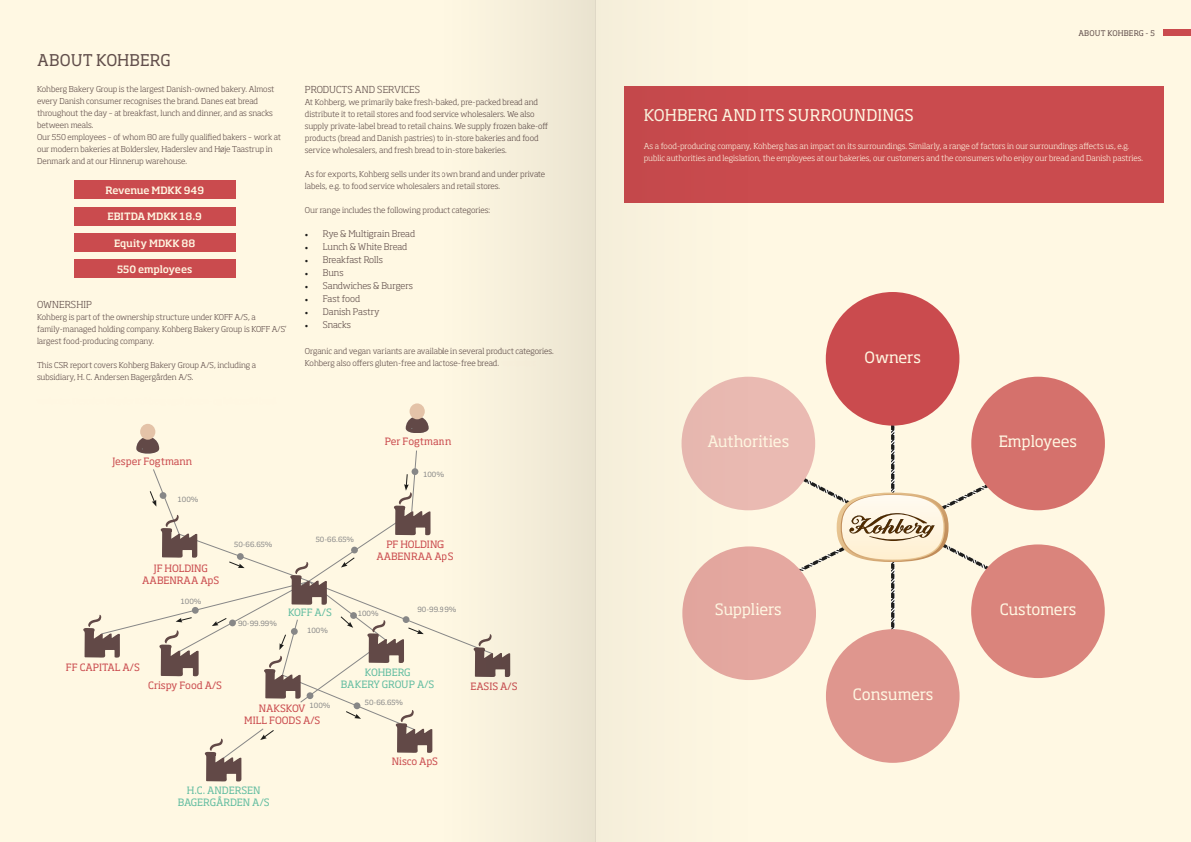
<style>
.page{position:relative;width:1191px;height:842px;background:#fff8e3}
.page>*{position:absolute;margin:0;border:0;box-sizing:border-box;transform-origin:0 0}
.t1{font:16px "Soho Std";letter-spacing:.015em;color:#fff7e2}
.t2{font:16px "Soho Std";letter-spacing:.005em;color:#614e4b}
.t3{font:15.4px "Soho Std";letter-spacing:-.01em;color:#fff7e2}
.t4{font:10px "Soho Std";color:#ca4b4e}
.t5{font:10px "Soho Std";color:#63bda1}
.t6{font:500 10px "Soho Std";color:#fff7e2}
.t7{font:10px "Soho Std";letter-spacing:-.02em;color:#ca4b4e}
.t8{font:500 10px "Soho Std";letter-spacing:-.02em;color:#fff7e2}
.t9{font:10px "Soho Std";letter-spacing:-.02em;color:#63bda1}
.t10{font:300 9.5px "Soho Std";letter-spacing:.015em;color:#614e4b}
.t11{font:300 9px "Soho Std";letter-spacing:-.005em;color:#614e4b}
.t12{font:300 8px/12px "Soho Std";letter-spacing:-.005em;color:#614e4b}
.t13{font:300 8px/12px "Soho Std";letter-spacing:-.005em;color:#fff7e2}
.t14{font:7.7px "Soho Std";letter-spacing:.015em;color:#614e4b}
.t15{font:7.1px "Soho Std";color:#878787}
.s1{font-family:"Minion Pro";font-weight:400;color:#1d1d1b}
.s2{color:#fff7e2}
</style>
<div class="page">
<div style="left:1163px;top:30px;width:28px;height:6px;background:#ca4b4e"></div>
<div style="left:825px;top:292px;width:134px;height:134px;background:#ca4b4e;border-radius:50%"></div>
<div style="left:971px;top:377px;width:134px;height:133px;background:#d5716c;border-radius:50%"></div>
<div style="left:971px;top:544px;width:133px;height:134px;background:#da847c;border-radius:50%"></div>
<div style="left:826px;top:629px;width:133px;height:134px;background:#df968e;border-radius:50%"></div>
<div style="left:682px;top:546px;width:134px;height:134px;background:#e5a8a0;border-radius:50%"></div>
<div style="left:681px;top:377px;width:134px;height:133px;background:#eabab2;border-radius:50%"></div>
<svg style="left:776px;top:414px;width:232px;height:224px"></svg>
<div style="left:624px;top:86px;width:539px;height:117px;background:#ca4b4e"></div>
<div style="left:74px;top:181px;width:161px;height:18px;background:#ca4b4e"></div>
<div style="left:74px;top:207px;width:161px;height:18px;background:#ca4b4e"></div>
<div style="left:74px;top:233px;width:161px;height:19px;background:#ca4b4e"></div>
<div style="left:74px;top:260px;width:161px;height:18px;background:#ca4b4e"></div>
<svg style="left:83px;top:403px;width:359px;height:379px"></svg>
<div style="left:442px;top:0;width:153px;height:842px;background:#f5eeda"></div>
<svg style="left:595px;top:0;width:153px;height:842px"></svg>
<p class="t2" style="left:37px;top:50px;width:135px">ABOUT KOHBERG</p>
<p class="t12" style="left:37px;top:83px;width:239px">Kohberg Bakery Group is the largest Danish-owned bakery. Almost every Danish consumer recognises the brand. Danes eat bread throughout the day – at breakfast, lunch and dinner, and as snacks between meals.</p>
<p class="t12" style="left:37px;top:131px;width:245px">Our 550 employees – of whom 80 are fully qualified bakers – work at our modern bakeries at Bolderslev, Haderslev and Høje Taastrup in<br>Denmark and at our Hinnerup warehouse.</p>
<p class="t8" style="left:105px;top:184px;width:100px">Revenue MDKK 949</p>
<p class="t6" style="left:108px;top:210px;width:96px">EBITDA MDKK 18.9</p>
<p class="t6" style="left:114px;top:237px;width:83px">Equity MDKK 88</p>
<p class="t6" style="left:117px;top:263px;width:77px">550 employees</p>
<p class="t10" style="left:37px;top:299px;width:56px">OWNERSHIP</p>
<p class="t12" style="left:37px;top:311px;width:251px">Kohberg is part of the ownership structure under KOFF A/S, a family-managed holding company. Kohberg Bakery Group is KOFF A/S’ largest food-producing company.</p>
<p class="t12" style="left:37px;top:359px;width:221px">This CSR report covers Kohberg Bakery Group A/S, including a subsidiary, H. C. Andersen Bagergården A/S.</p>
<p class="t10" style="left:305px;top:83px;width:117px">PRODUCTS AND SERVICES</p>
<p class="t12" style="left:305px;top:96px;width:245px">At Kohberg, we primarily bake fresh-baked, pre-packed bread and distribute it to retail stores and food service wholesalers. We also supply private-label bread to retail chains. We supply frozen bake-off products (bread and Danish pastries) to in-store bakeries and food service wholesalers, and fresh bread to in-store bakeries.</p>
<p class="t12" style="left:305px;top:168px;width:242px">As for exports, Kohberg sells under its own brand and under private labels, e.g. to food service wholesalers and retail stores.</p>
<p class="t12" style="left:305px;top:204px;width:187px">Our range includes the following product categories:</p>
<p class="t11" style="left:305px;top:228px;width:112px"><span class="s1">•</span> Rye &amp; Multigrain Bread</p>
<p class="t11" style="left:305px;top:241px;width:104px"><span class="s1">•</span> Lunch &amp; White Bread</p>
<p class="t11" style="left:305px;top:254px;width:80px"><span class="s1">•</span> Breakfast Rolls</p>
<p class="t11" style="left:305px;top:267px;width:40px"><span class="s1">•</span> Buns</p>
<p class="t11" style="left:305px;top:280px;width:110px"><span class="s1">•</span> Sandwiches &amp; Burgers</p>
<p class="t11" style="left:305px;top:293px;width:57px"><span class="s1">•</span> Fast food</p>
<p class="t11" style="left:305px;top:306px;width:76px"><span class="s1">•</span> Danish Pastry</p>
<p class="t11" style="left:305px;top:319px;width:48px"><span class="s1">•</span> Snacks</p>
<p class="t12" style="left:305px;top:345px;width:250px">Organic and vegan variants are available in several product categories.<br>Kohberg also offers gluten-free and lactose-free bread. <span class="s2">varianter.</span></p>
<p class="t4" style="left:112px;top:455px;width:81px">Jesper Fogtmann</p>
<p class="t15" style="left:178px;top:495px;width:22px">100%</p>
<p class="t7" style="left:154px;top:562px;width:55px">JF HOLDING</p>
<p class="t4" style="left:142px;top:574px;width:79px">AABENRAA ApS</p>
<p class="t15" style="left:181px;top:597px;width:22px">100%</p>
<p class="t15" style="left:234px;top:540px;width:40px">50-66.65%</p>
<p class="t4" style="left:385px;top:434px;width:68px">Per Fogtmann</p>
<p class="t15" style="left:423px;top:470px;width:22px">100%</p>
<p class="t15" style="left:316px;top:534px;width:40px">50-66.65%</p>
<p class="t7" style="left:386px;top:538px;width:59px">PF HOLDING</p>
<p class="t4" style="left:376px;top:550px;width:79px">AABENRAA ApS</p>
<p class="t4" style="left:66px;top:661px;width:75px">FF CAPITAL A/S</p>
<p class="t4" style="left:148px;top:679px;width:75px">Crispy Food A/S</p>
<p class="t15" style="left:238px;top:619px;width:40px">90-99.99%</p>
<p class="t5" style="left:288px;top:606px;width:45px">KOFF A/S</p>
<p class="t15" style="left:307px;top:625px;width:22px">100%</p>
<p class="t15" style="left:358px;top:609px;width:22px">100%</p>
<p class="t15" style="left:417px;top:605px;width:40px">90-99.99%</p>
<p class="t15" style="left:310px;top:701px;width:22px">100%</p>
<p class="t7" style="left:259px;top:702px;width:48px">NAKSKOV</p>
<p class="t4" style="left:244px;top:714px;width:78px">MILL FOODS A/S</p>
<p class="t9" style="left:365px;top:666px;width:47px">KOHBERG</p>
<p class="t5" style="left:341px;top:678px;width:95px">BAKERY GROUP A/S</p>
<p class="t15" style="left:365px;top:697px;width:40px">50-66.65%</p>
<p class="t5" style="left:187px;top:784px;width:75px">H.C. ANDERSEN</p>
<p class="t5" style="left:178px;top:796px;width:93px">BAGERGÅRDEN A/S</p>
<p class="t4" style="left:392px;top:755px;width:48px">Nisco ApS</p>
<p class="t4" style="left:470px;top:680px;width:49px">EASIS A/S</p>
<p class="t14" style="left:1078px;top:28px;width:78px">ABOUT KOHBERG - 5</p>
<p class="t1" style="left:644px;top:105px;width:272px">KOHBERG AND ITS SURROUNDINGS</p>
<p class="t13" style="left:643px;top:139px;width:501px">As a food-producing company, Kohberg has an impact on its surroundings. Similarly, a range of factors in our surroundings affects us, e.g. public authorities and legislation, the employees at our bakeries, our customers and the consumers who enjoy our bread and Danish pastries.</p>
<p class="t3" style="left:864px;top:348px;width:58px">Owners</p>
<p class="t3" style="left:707px;top:431px;width:83px">Authorities</p>
<p class="t3" style="left:998px;top:431px;width:80px">Employees</p>
<p class="t3" style="left:715px;top:599px;width:69px">Suppliers</p>
<p class="t3" style="left:853px;top:684px;width:82px">Consumers</p>
<p class="t3" style="left:999px;top:599px;width:78px">Customers</p>
</div>
